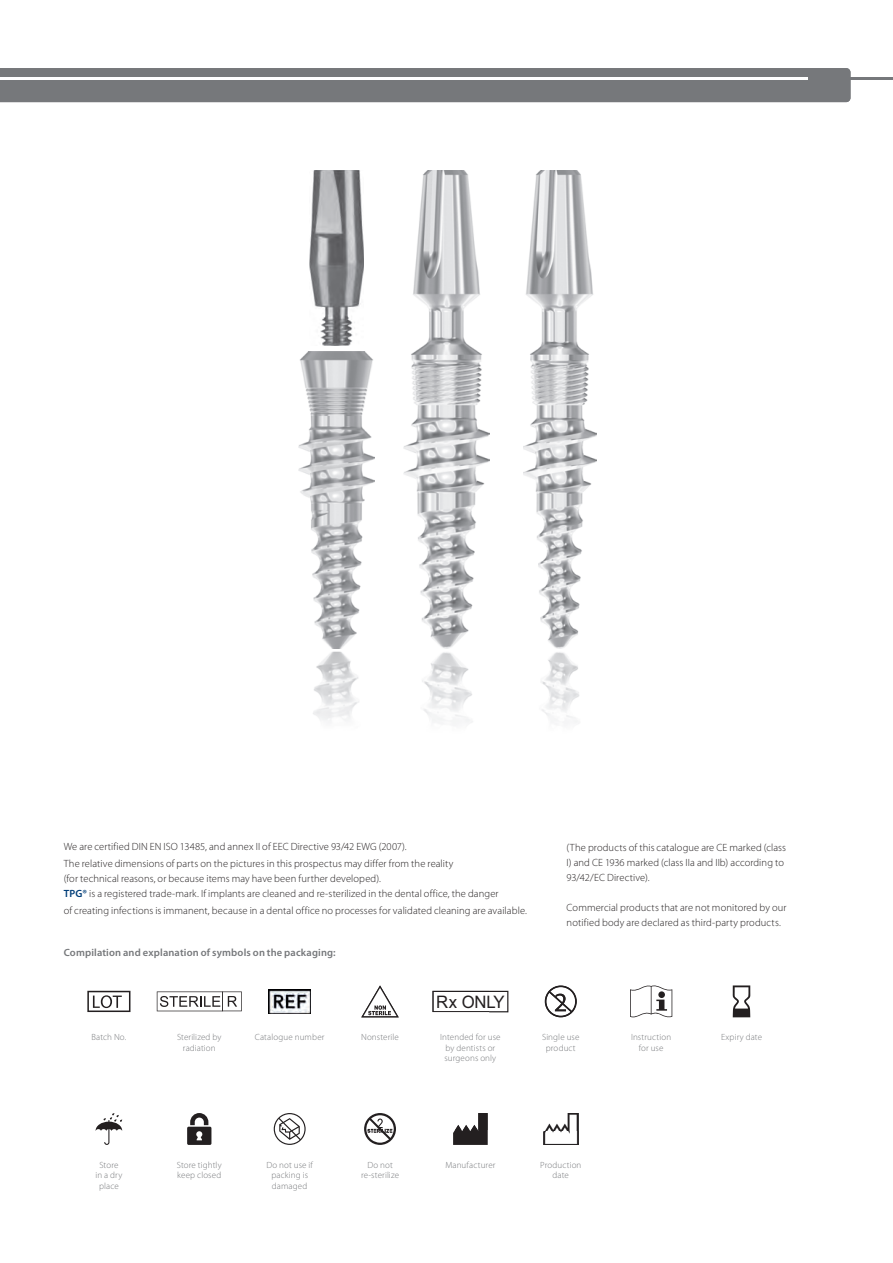
<style>
.page{position:relative;width:893px;height:1263px;background:#fff}
.page>*{position:absolute;margin:0;border:0;box-sizing:border-box;transform-origin:0 0}
.t1{font:17.25px "Arial";letter-spacing:-.015em;color:#231f20}
.t2{font:300 10.5px/15px "Myriad Pro";letter-spacing:.01em;color:#231f20}
.t3{font:600 10.5px "Myriad Pro";letter-spacing:.015em;color:#76787b}
.t4{font:300 9px/10.5px "Myriad Pro";letter-spacing:.015em;color:#76787b;text-align:center}
.s1{font-weight:600;color:#003d78}
</style>
<div class="page">
<hr style="left:0;top:78px;width:893px;height:2px;background:#76787b">
<div style="left:0;top:68px;width:850px;height:34px;background:#76787b"></div>
<hr style="left:0;top:78px;width:808px;height:2px;background:#fff">
<svg style="left:87px;top:991px;width:43px;height:21px"></svg>
<svg style="left:96px;top:1113px;width:26px;height:32px"></svg>
<svg style="left:157px;top:992px;width:85px;height:19px"></svg>
<svg style="left:187px;top:1113px;width:24px;height:32px"></svg>
<svg style="left:361px;top:985px;width:38px;height:32px"></svg>
<svg style="left:274px;top:1113px;width:32px;height:32px"></svg>
<svg style="left:364px;top:1113px;width:32px;height:32px"></svg>
<svg style="left:453px;top:1130px;width:35px;height:15px"></svg>
<svg style="left:630px;top:985px;width:42px;height:32px"></svg>
<img style="left:543px;top:1130px;width:35px;height:15px">
<svg style="left:733px;top:985px;width:17px;height:32px"></svg>
<img style="left:268px;top:990px;width:43px;height:24px">
<img style="left:541px;top:652px;width:38px;height:478px">
<img style="left:542px;top:1034px;width:37px;height:8px">
<img style="left:546px;top:1044px;width:29px;height:8px">
<img style="left:545px;top:985px;width:32px;height:32px">
<img style="left:549px;top:991px;width:23px;height:22px">
<img style="left:555px;top:994px;width:11px;height:17px">
<img style="left:422px;top:652px;width:67px;height:361px">
<img style="left:422px;top:859px;width:31px;height:10px">
<img style="left:422px;top:889px;width:67px;height:10px">
<img style="left:422px;top:906px;width:67px;height:10px">
<svg style="left:432px;top:991px;width:76px;height:21px"></svg>
<img style="left:455px;top:1113px;width:33px;height:17px">
<img style="left:523px;top:170px;width:73px;height:479px">
<img style="left:404px;top:170px;width:85px;height:479px">
<img style="left:298px;top:352px;width:76px;height:297px">
<img style="left:313px;top:652px;width:46px;height:69px">
<img style="left:309px;top:170px;width:55px;height:176px">
<p class="t2" style="left:64px;top:839px;width:391px;line-height:17px">We are certified DIN EN ISO 13485, and annex II of EEC Directive 93/42 EWG (2007).<br>The relative dimensions of parts on the pictures in this prospectus may differ from the reality</p>
<p class="t2" style="left:64px;top:872px;width:436px">(for technical reasons, or because items may have been further developed).<br><span class="s1">TPG®</span> is a registered trade-mark. If implants are cleaned and re-sterilized in the dental office, the danger</p>
<p class="t2" style="left:64px;top:903px;width:465px">of creating infections is immanent, because in a dental office no processes for validated cleaning are available.</p>
<p class="t3" style="left:64px;top:949px;width:273px">Compilation and explanation of symbols on the packaging:</p>
<h1 class="t1" style="left:436px;top:992px;width:70px">Rx ONLY</h1>
<p class="t2" style="left:567px;top:841px;width:221px">(The products of this catalogue are CE marked (class<br>I) and CE 1936 marked (class IIa and IIb) according to<br>93/42/EC Directive).</p>
<p class="t2" style="left:567px;top:901px;width:221px">Commercial products that are not monitored by our notified body are declared as third-party products.</p>
<p class="t4" style="left:91px;top:1032px;width:36px">Batch No.</p>
<p class="t4" style="left:177px;top:1032px;width:46px">Sterilized by radiation</p>
<p class="t4" style="left:255px;top:1032px;width:71px">Catalogue number</p>
<p class="t4" style="left:361px;top:1032px;width:39px">Nonsterile</p>
<p class="t4" style="left:440px;top:1032px;width:62px">Intended for use by dentists or surgeons only</p>
<p class="t4" style="left:631px;top:1032px;width:42px">Instruction for use</p>
<p class="t4" style="left:721px;top:1032px;width:43px">Expiry date</p>
<p class="t4" style="left:542px;top:1032px;width:39px">Single use product</p>
<p class="t4" style="left:95px;top:1160px;width:28px">Store in a dry place</p>
<p class="t4" style="left:177px;top:1160px;width:46px;text-align:left">Store tightly keep closed</p>
<p class="t4" style="left:266px;top:1160px;width:48px">Do not use if packing is damaged</p>
<p class="t4" style="left:361px;top:1160px;width:39px">Do not re-sterilize</p>
<p class="t4" style="left:445px;top:1160px;width:52px">Manufacturer</p>
<p class="t4" style="left:540px;top:1160px;width:43px">Production date</p>
</div>
